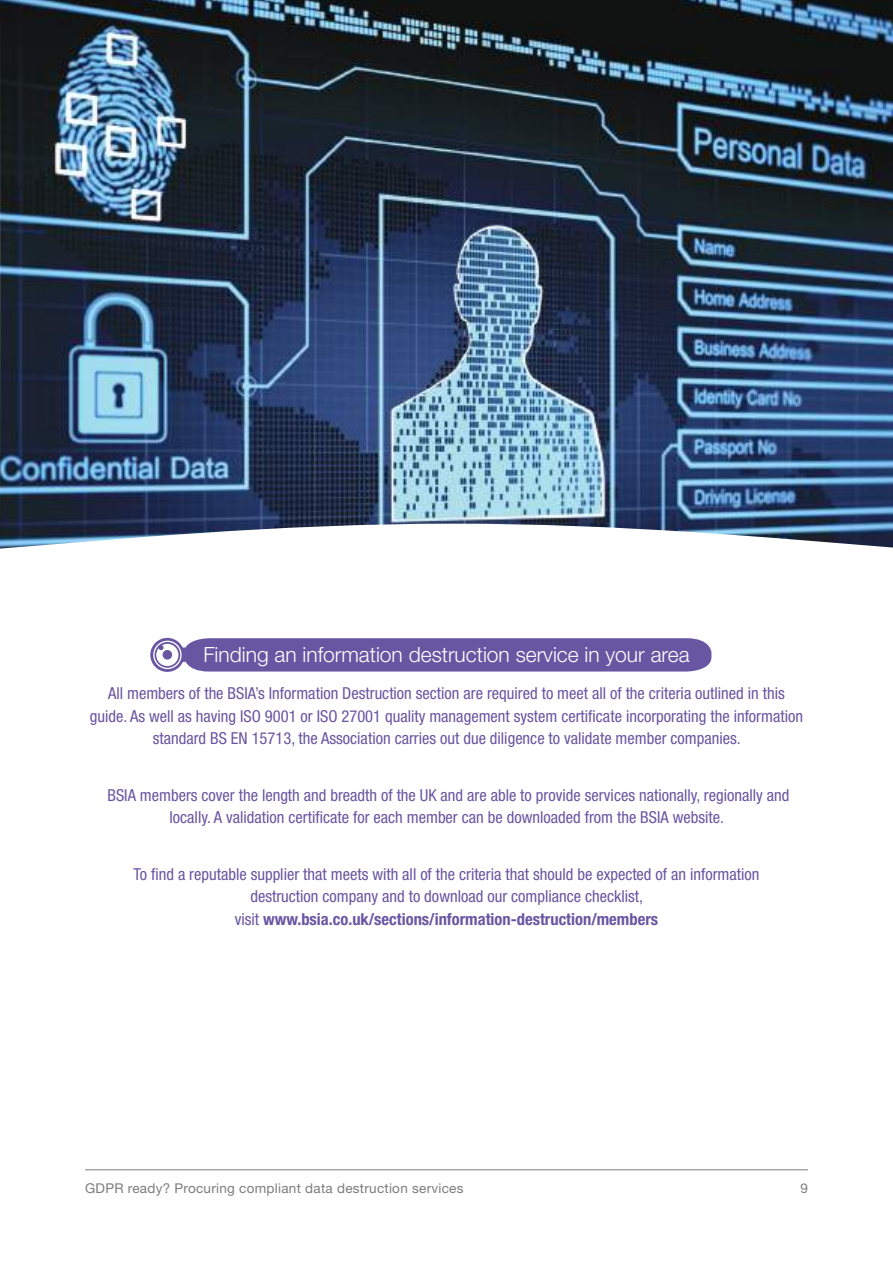
<style>
.page{position:relative;width:893px;height:1263px;background:#fff}
.page>*{position:absolute;margin:0;border:0;box-sizing:border-box;transform-origin:0 0}
.t1{font:300 21px "Helvetica Neue";color:#fff}
.t2{font:condensed 16.5px/22.5px "Helvetica Neue";color:#6956a2;text-align:center}
.t3{font:13.5px "Helvetica Neue";letter-spacing:.02em;color:#7d7c7e}
.s1{font-weight:700}
</style>
<div class="page">
<hr style="left:85px;top:1169px;width:723px;height:1px;background:#7d7c7e">
<img style="left:0;top:0;width:893px;height:549px">
<svg style="left:150px;top:638px;width:34px;height:34px"></svg>
<svg style="left:153px;top:638px;width:558px;height:33px;background:#705ea6"></svg>
<p class="t1" style="left:203px;top:641px;width:488px">Finding an information destruction service in your area</p>
<p class="t2" style="left:90px;top:682px;width:715px">All members of the BSIA’s Information Destruction section are required to meet all of the criteria outlined in this guide. As well as having ISO 9001 or ISO 27001 quality management system certificate incorporating the information standard BS EN 15713, the Association carries out due diligence to validate member companies.</p>
<p class="t2" style="left:107px;top:784px;width:683px">BSIA members cover the length and breadth of the UK and are able to provide services nationally, regionally and locally. A validation certificate for each member can be downloaded from the BSIA website.</p>
<p class="t2" style="left:133px;top:863px;width:628px">To find a reputable supplier that meets with all of the criteria that should be expected of an information destruction company and to download our compliance checklist,<br>visit <span class="s1">www.bsia.co.uk/sections/information-destruction/members</span></p>
<p class="t3" style="left:85px;top:1180px;width:380px">GDPR ready? Procuring compliant data destruction services</p>
<p class="t3" style="left:800px;top:1180px;width:9px">9</p>
</div>
